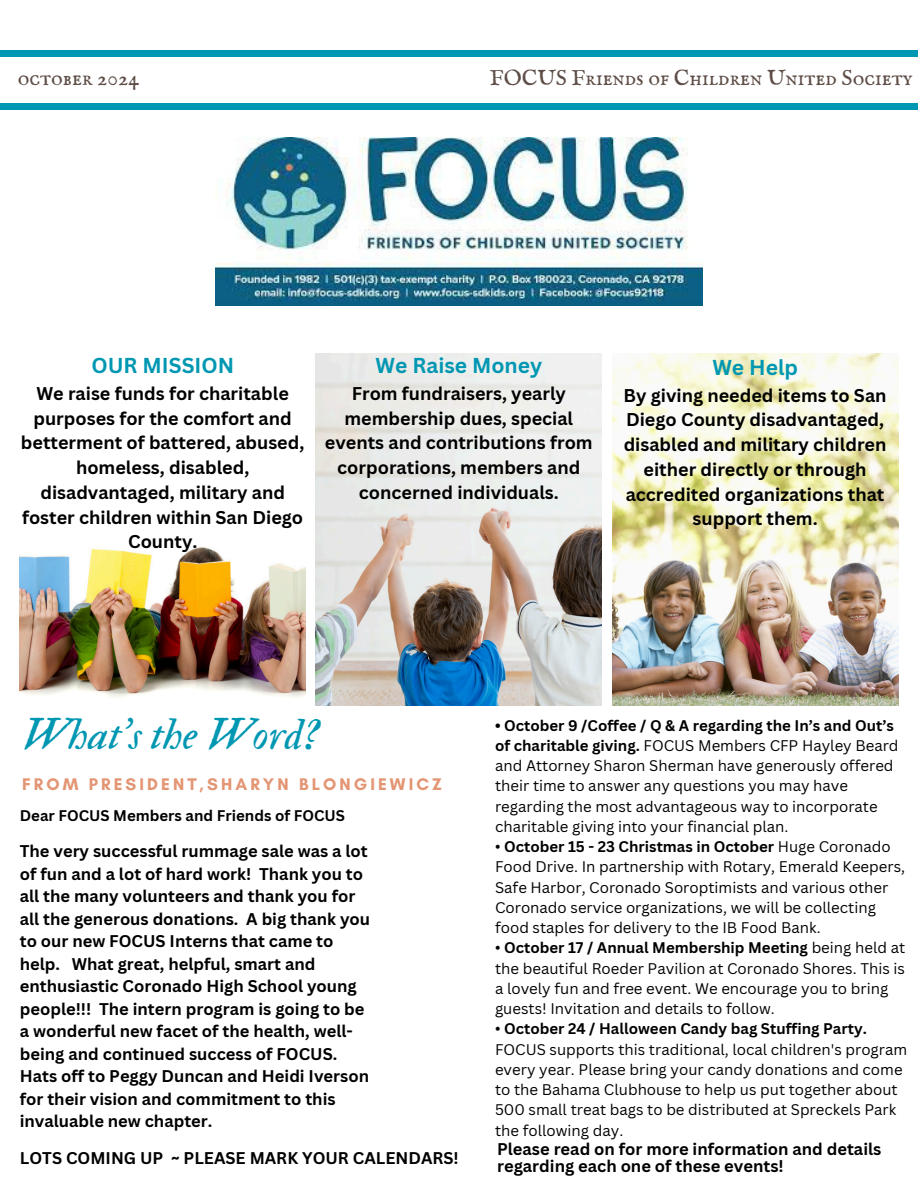
<style>
.page{position:relative;width:918px;height:1188px;background:#fff}
.page>*{position:absolute;margin:0;border:0;box-sizing:border-box;transform-origin:0 0}
.t1{font:43.65px "IM FELL Double Pica Italic";color:#0097b2}
.t2{font:21.75px "IM FELL English SC";color:#5d4d46}
.t3{font:700 21px "Canva Sans";color:#0097b2}
.t4{font:700 18px/24.8px "Canva Sans";color:#000;text-align:center}
.t5{font:700 17.1px "Glacial Indifference";letter-spacing:.18em;color:#e49573}
.t6{font:700 16.5px/22.5px "Canva Sans";color:#000}
.t7{font:15px/20.2px "Canva Sans";color:#000}
.t8{font:700 15px "Canva Sans";color:#000}
.s1{font-weight:700}
</style>
<div class="page">
<div style="left:0;top:51px;width:918px;height:5px;background:#0097b2"></div>
<div style="left:0;top:104px;width:918px;height:5px;background:#0097b2"></div>
<img style="left:20px;top:547px;width:286px;height:150px">
<img style="left:316px;top:353px;width:285px;height:353px">
<img style="left:613px;top:353px;width:285px;height:353px">
<img style="left:215px;top:137px;width:488px;height:169px">
<h2 class="t2" style="left:18px;top:66px;width:123px">october 2024</h2>
<h2 class="t2" style="left:490px;top:66px;width:424px">FOCUS Friends of Children United Society</h2>
<h4 class="t3" style="left:91px;top:350px;width:144px">OUR MISSION</h4>
<h4 class="t4" style="left:21px;top:380px;width:285px">We raise funds for charitable purposes for the comfort and betterment of battered, abused, homeless, disabled, disadvantaged, military and foster children within San Diego<br>County.</h4>
<h4 class="t3" style="left:376px;top:350px;width:168px">We Raise Money</h4>
<h4 class="t4" style="left:325px;top:380px;width:269px">From fundraisers, yearly membership dues, special events and contributions from corporations, members and concerned individuals.</h4>
<h4 class="t3" style="left:712px;top:352px;width:87px">We Help</h4>
<h4 class="t4" style="left:624px;top:382px;width:264px">By giving needed items to San<br>Diego County disadvantaged, disabled and military children either directly or through accredited organizations that support them.</h4>
<p class="t1" style="left:22px;top:708px;width:298px">What's the Word?</p>
<p class="t5" style="left:22px;top:774px;width:421px">FROM PRESIDENT,SHARYN BLONGIEWICZ</p>
<h1 class="t8" style="left:20px;top:805px;width:327px">Dear FOCUS Members and Friends of FOCUS</h1>
<h3 class="t6" style="left:20px;top:839px;width:352px">The very successful rummage sale was a lot of fun and a lot of hard work! Thank you to all the many volunteers and thank you for all the generous donations. A big thank you to our new FOCUS Interns that came to help. What great, helpful, smart and enthusiastic Coronado High School young people!!! The intern program is going to be a wonderful new facet of the health, well&shy;being and continued success of FOCUS.<br>Hats off to Peggy Duncan and Heidi Iverson for their vision and commitment to this invaluable new chapter.</h3>
<p class="t6" style="left:20px;top:1147px;width:440px">LOTS COMING UP ~ PLEASE MARK YOUR CALENDARS!</p>
<p class="t7" style="left:495px;top:715px;width:405px"><span class="s1">• October 9 /Coffee / Q &amp; A regarding the In’s and Out’s of charitable giving.</span> FOCUS Members CFP Hayley Beard and Attorney Sharon Sherman have generously offered their time to answer any questions you may have regarding the most advantageous way to incorporate charitable giving into your financial plan.</p>
<p class="t7" style="left:495px;top:836px;width:412px">• <span class="s1">October 15 - 23 Christmas in October</span> Huge Coronado Food Drive. In partnership with Rotary, Emerald Keepers, Safe Harbor, Coronado Soroptimists and various other Coronado service organizations, we will be collecting food staples for delivery to the IB Food Bank.</p>
<p class="t7" style="left:495px;top:937px;width:412px">• <span class="s1">October 17 / Annual Membership Meeting</span> being held at the beautiful Roeder Pavilion at Coronado Shores. This is a lovely fun and free event. We encourage you to bring guests! Invitation and details to follow.</p>
<h5 class="t7" style="left:495px;top:1018px;width:414px">• <span class="s1">October 24 / Halloween Candy bag Stuffing Party.<br></span>FOCUS supports this traditional, local children's program every year. Please bring your candy donations and come to the Bahama Clubhouse to help us put together about 500 small treat bags to be distributed at Spreckels Park the following day.</h5>
<h4 class="t6" style="left:497px;top:1140px;width:386px;line-height:16.8px">Please read on for more information and details regarding each one of these events!</h4>
</div>
